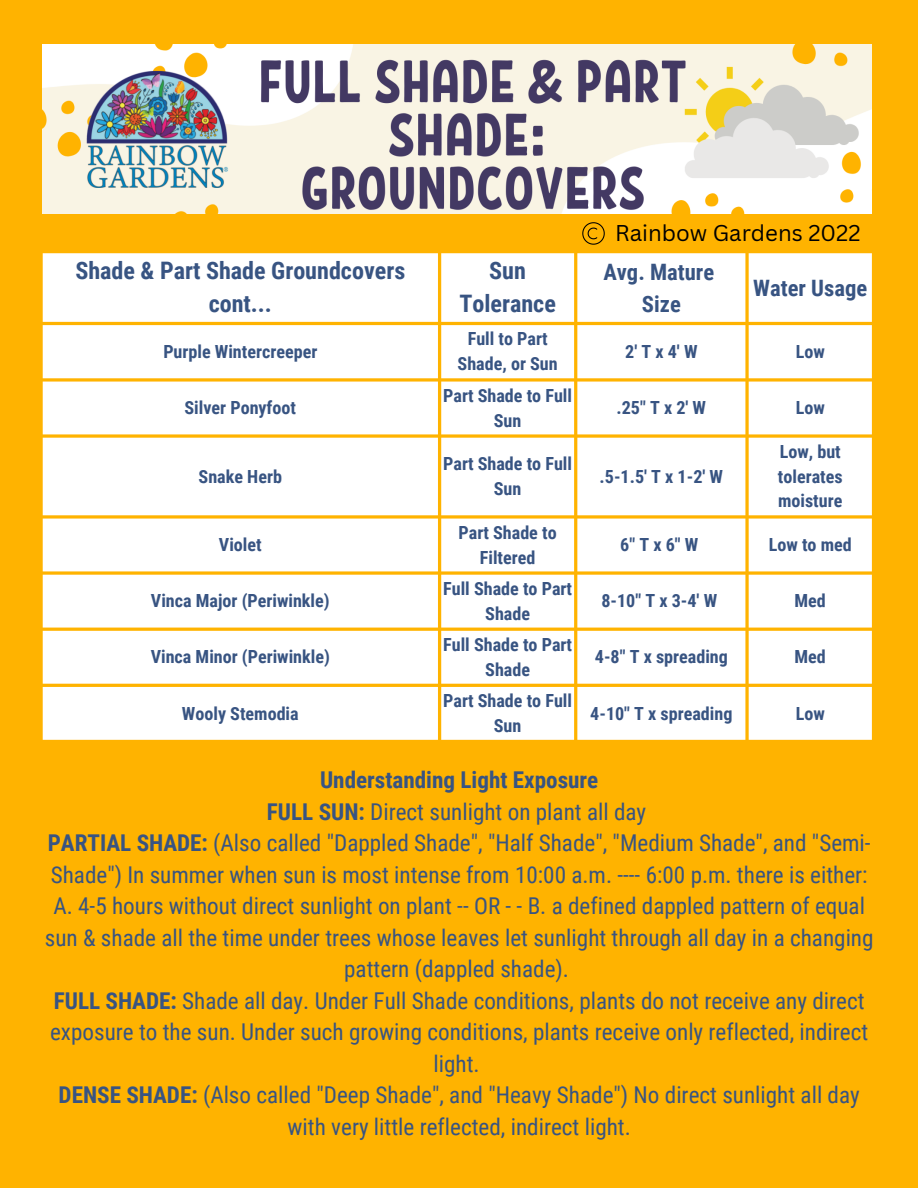
<style>
.page{position:relative;width:918px;height:1188px;background:#ffb300}
.page>*{position:absolute;margin:0;border:0;box-sizing:border-box;transform-origin:0 0}
.t1{font:700 24.15px/32.7px "Roboto Condensed";color:#385482;text-align:center}
.t2{font:23.1px/31.5px "Roboto Condensed";color:#385482;text-align:center}
.t3{font:700 22.65px/31.5px "Roboto Condensed";color:#385482;text-align:center}
.t4{font:22.2px "Canva Sans";color:#000}
.t5{font:700 18.15px/24.8px "Roboto Condensed";color:#385482;text-align:center}
.s1{font-weight:700}
</style>
<div class="page">
<svg style="left:43px;top:253px;width:829px;height:487px;background:#fffaef"></svg>
<img style="left:43px;top:45px;width:829px;height:168px">
<svg style="left:582px;top:222px;width:23px;height:23px"></svg>
<p class="t4" style="left:615px;top:217px;width:247px">Rainbow Gardens 2022</p>
<p class="t1" style="left:75px;top:255px;width:331px">Shade &amp; Part Shade Groundcovers cont...</p>
<p class="t1" style="left:459px;top:255px;width:98px">Sun<br>Tolerance</p>
<p class="t3" style="left:603px;top:257px;width:112px">Avg. Mature<br>Size</p>
<p class="t3" style="left:753px;top:273px;width:115px">Water Usage</p>
<p class="t5" style="left:163px;top:339px;width:155px">Purple Wintercreeper</p>
<p class="t5" style="left:185px;top:396px;width:113px">Silver Ponyfoot</p>
<p class="t5" style="left:199px;top:464px;width:85px">Snake Herb</p>
<p class="t5" style="left:219px;top:533px;width:44px">Violet</p>
<p class="t5" style="left:458px;top:327px;width:102px">Full to Part<br>Shade, or Sun</p>
<p class="t5" style="left:443px;top:383px;width:130px">Part Shade to Full<br>Sun</p>
<p class="t5" style="left:443px;top:452px;width:130px">Part Shade to Full<br>Sun</p>
<p class="t5" style="left:459px;top:520px;width:100px">Part Shade to<br>Filtered</p>
<p class="t5" style="left:151px;top:589px;width:180px">Vinca Major (Periwinkle)</p>
<p class="t5" style="left:443px;top:576px;width:130px">Full Shade to Part<br>Shade</p>
<p class="t5" style="left:151px;top:645px;width:181px">Vinca Minor (Periwinkle)</p>
<p class="t5" style="left:443px;top:632px;width:130px">Full Shade to Part<br>Shade</p>
<p class="t5" style="left:182px;top:701px;width:118px">Wooly Stemodia</p>
<p class="t5" style="left:443px;top:689px;width:130px">Part Shade to Full<br>Sun</p>
<p class="t5" style="left:625px;top:339px;width:74px">2'Tx4'W</p>
<p class="t5" style="left:796px;top:339px;width:31px">Low</p>
<p class="t5" style="left:617px;top:396px;width:91px">.25" T x 2' W</p>
<p class="t5" style="left:796px;top:396px;width:31px">Low</p>
<p class="t5" style="left:600px;top:464px;width:125px">.5-1.5' T x 1-2' W</p>
<p class="t5" style="left:778px;top:439px;width:66px;text-align:justify">Low, but tolerates moisture</p>
<p class="t5" style="left:620px;top:533px;width:80px">6"Tx6"W</p>
<p class="t5" style="left:769px;top:533px;width:85px">Low to med</p>
<p class="t5" style="left:601px;top:589px;width:117px">8-10" T x 3-4' W</p>
<p class="t5" style="left:795px;top:589px;width:33px">Med</p>
<p class="t5" style="left:595px;top:645px;width:135px">4-8" T x spreading</p>
<p class="t5" style="left:795px;top:645px;width:33px">Med</p>
<p class="t5" style="left:590px;top:701px;width:144px">4-10" T x spreading</p>
<p class="t5" style="left:796px;top:701px;width:31px">Low</p>
<p class="t2" style="left:45px;top:765px;width:830px"><span class="s1">Understanding Light Exposure<br>FULL SUN:</span> Direct sunlight on plant all day<br><span class="s1">PARTIAL SHADE:</span> (Also called "Dappled Shade", "Half Shade", "Medium Shade", and "Semi-Shade") In summer when sun is most intense from 10:00 a.m. ---- 6:00 p.m. there is either:<br>A. 4-5 hours without direct sunlight on plant -- OR - - B. a defined dappled pattern of equal sun &amp; shade all the time under trees whose leaves let sunlight through all day in a changing pattern (dappled shade).<br><span class="s1">FULL SHADE:</span> Shade all day. Under Full Shade conditions, plants do not receive any direct exposure to the sun. Under such growing conditions, plants receive only reflected, indirect light.<br><span class="s1">DENSE SHADE:</span> (Also called "Deep Shade", and "Heavy Shade") No direct sunlight all day with very little reflected, indirect light.</p>
</div>
